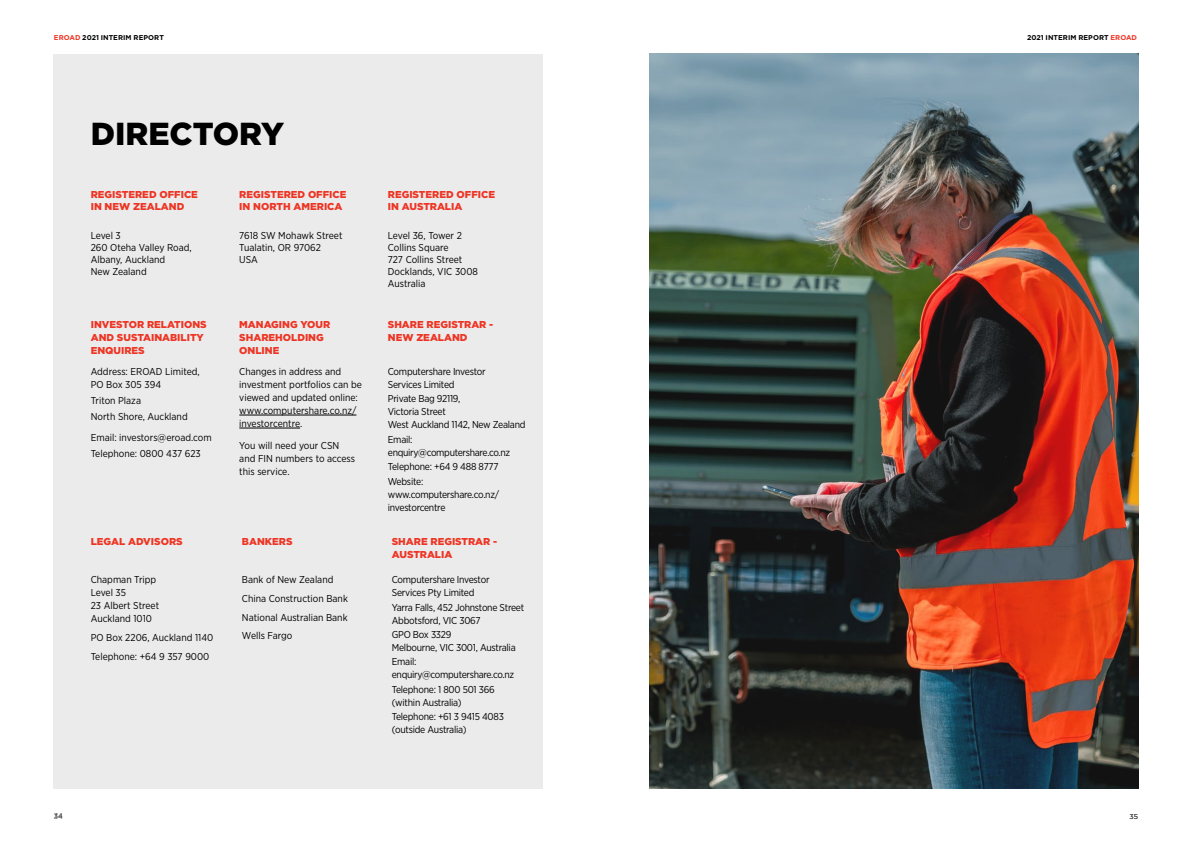
<style>
.page{position:relative;width:1191px;height:842px;background:#fff}
.page>*{position:absolute;margin:0;border:0;box-sizing:border-box;transform-origin:0 0}
.Opening_large_senten{font:900 31.8px "Gotham";color:#000}
.t1{font:10px/13px "Gotham Narrow";letter-spacing:-.015em;color:#000}
.t2{font:900 10px/13px "Gotham";color:#ee3524}
.t3{font:700 7px "Gotham";letter-spacing:.005em;color:#000}
.t4{font:7px "Gotham";color:#414042}
.s1{color:#ee3524}
</style>
<div class="page">
<img style="left:649px;top:54px;width:489px;height:734px">
<div style="left:54px;top:54px;width:489px;height:734px;background:#ebebec"></div>
<hr style="left:239px;top:415px;width:117px;height:1px;background:#000">
<hr style="left:239px;top:428px;width:61px;height:1px;background:#000">
<p class="t3" style="left:54px;top:33px;width:111px"><span class="s1">EROAD</span> 2021 INTERIM REPORT</p>
<p class="t3" style="left:1027px;top:33px;width:111px">2021 INTERIM REPORT <span class="s1">EROAD</span></p>
<p class="Opening_large_senten" style="left:91px;top:111px;width:195px">DIRECTORY</p>
<p class="t2" style="left:91px;top:188px;width:109px;line-height:12px">REGISTERED OFFICE<br>IN NEW ZEALAND</p>
<p class="t1" style="left:91px;top:228px;width:32px">Level 3</p>
<p class="t1" style="left:91px;top:240px;width:102px">260 Oteha Valley Road,</p>
<p class="t1" style="left:91px;top:252px;width:76px">Albany, Auckland</p>
<p class="t1" style="left:91px;top:264px;width:57px">New Zealand</p>
<p class="t2" style="left:239px;top:188px;width:109px;line-height:12px">REGISTERED OFFICE<br>IN NORTH AMERICA</p>
<p class="t1" style="left:239px;top:229px;width:105px;line-height:12px">7618 SW Mohawk Street<br>Tualatin, OR 97062<br>USA</p>
<p class="t2" style="left:388px;top:188px;width:109px;line-height:12px">REGISTERED OFFICE<br>IN AUSTRALIA</p>
<p class="t1" style="left:388px;top:229px;width:92px;line-height:12px">Level 36, Tower 2<br>Collins Square<br>727 Collins Street<br>Docklands, VIC 3008<br>Australia</p>
<p class="t2" style="left:91px;top:318px;width:117px">INVESTOR RELATIONS<br>AND SUSTAINABILITY<br>ENQUIRES</p>
<p class="t1" style="left:91px;top:365px;width:110px">Address: EROAD Limited,</p>
<p class="t1" style="left:91px;top:378px;width:72px">PO Box 305 394</p>
<p class="t1" style="left:91px;top:394px;width:52px">Triton Plaza</p>
<p class="t1" style="left:91px;top:409px;width:98px">North Shore, Auckland</p>
<p class="t1" style="left:91px;top:431px;width:122px">Email: investors@eroad.com</p>
<p class="t1" style="left:91px;top:447px;width:112px">Telephone: 0800 437 623</p>
<p class="t2" style="left:239px;top:318px;width:92px">MANAGING YOUR<br>SHAREHOLDING<br>ONLINE</p>
<p class="t1" style="left:239px;top:365px;width:124px">Changes in address and investment portfolios can be viewed and updated online: www.computershare.co.nz/ investorcentre.</p>
<p class="t1" style="left:239px;top:438px;width:117px">You will need your CSN and FIN numbers to access this service.</p>
<p class="t2" style="left:388px;top:318px;width:107px">SHARE REGISTRAR -<br>NEW ZEALAND</p>
<p class="t1" style="left:388px;top:365px;width:99px">Computershare Investor<br>Services Limited</p>
<p class="t1" style="left:388px;top:392px;width:139px">Private Bag 92119,<br>Victoria Street<br>West Auckland 1142, New Zealand</p>
<p class="t1" style="left:388px;top:433px;width:124px">Email: enquiry@computershare.co.nz</p>
<p class="t1" style="left:388px;top:460px;width:112px">Telephone: +64 9 488 8777</p>
<p class="t1" style="left:388px;top:474px;width:113px">Website: www.computershare.co.nz/ investorcentre</p>
<p class="t2" style="left:91px;top:535px;width:93px">LEGAL ADVISORS</p>
<p class="t1" style="left:91px;top:573px;width:67px">Chapman Tripp</p>
<p class="t1" style="left:91px;top:586px;width:37px">Level 35</p>
<p class="t1" style="left:91px;top:599px;width:70px">23 Albert Street</p>
<p class="t1" style="left:91px;top:612px;width:63px">Auckland 1010</p>
<p class="t1" style="left:91px;top:631px;width:124px">PO Box 2206, Auckland 1140</p>
<p class="t1" style="left:91px;top:649px;width:120px">Telephone: +64 9 357 9000</p>
<p class="t2" style="left:242px;top:535px;width:52px">BANKERS</p>
<p class="t1" style="left:242px;top:573px;width:93px">Bank of New Zealand</p>
<p class="t1" style="left:242px;top:592px;width:107px">China Construction Bank</p>
<p class="t1" style="left:242px;top:610px;width:107px">National Australian Bank</p>
<p class="t1" style="left:242px;top:629px;width:52px">Wells Fargo</p>
<p class="t2" style="left:392px;top:535px;width:107px">SHARE REGISTRAR -<br>AUSTRALIA</p>
<p class="t1" style="left:392px;top:573px;width:99px">Computershare Investor<br>Services Pty Limited</p>
<p class="t1" style="left:392px;top:600px;width:134px">Yarra Falls, 452 Johnstone Street<br>Abbotsford, VIC 3067</p>
<p class="t1" style="left:392px;top:628px;width:125px">GPO Box 3329<br>Melbourne, VIC 3001, Australia</p>
<p class="t1" style="left:392px;top:655px;width:124px">Email: enquiry@computershare.co.nz</p>
<p class="t1" style="left:392px;top:683px;width:104px">Telephone: 1 800 501 366 (within Australia)</p>
<p class="t1" style="left:392px;top:710px;width:114px">Telephone: +61 3 9415 4083 (outside Australia)</p>
<p class="t4" style="left:54px;top:811px;width:10px">34</p>
<p class="t4" style="left:1129px;top:812px;width:10px">35</p>
<p class="t4" style="left:54px;top:812px;width:10px">34</p>
</div>
